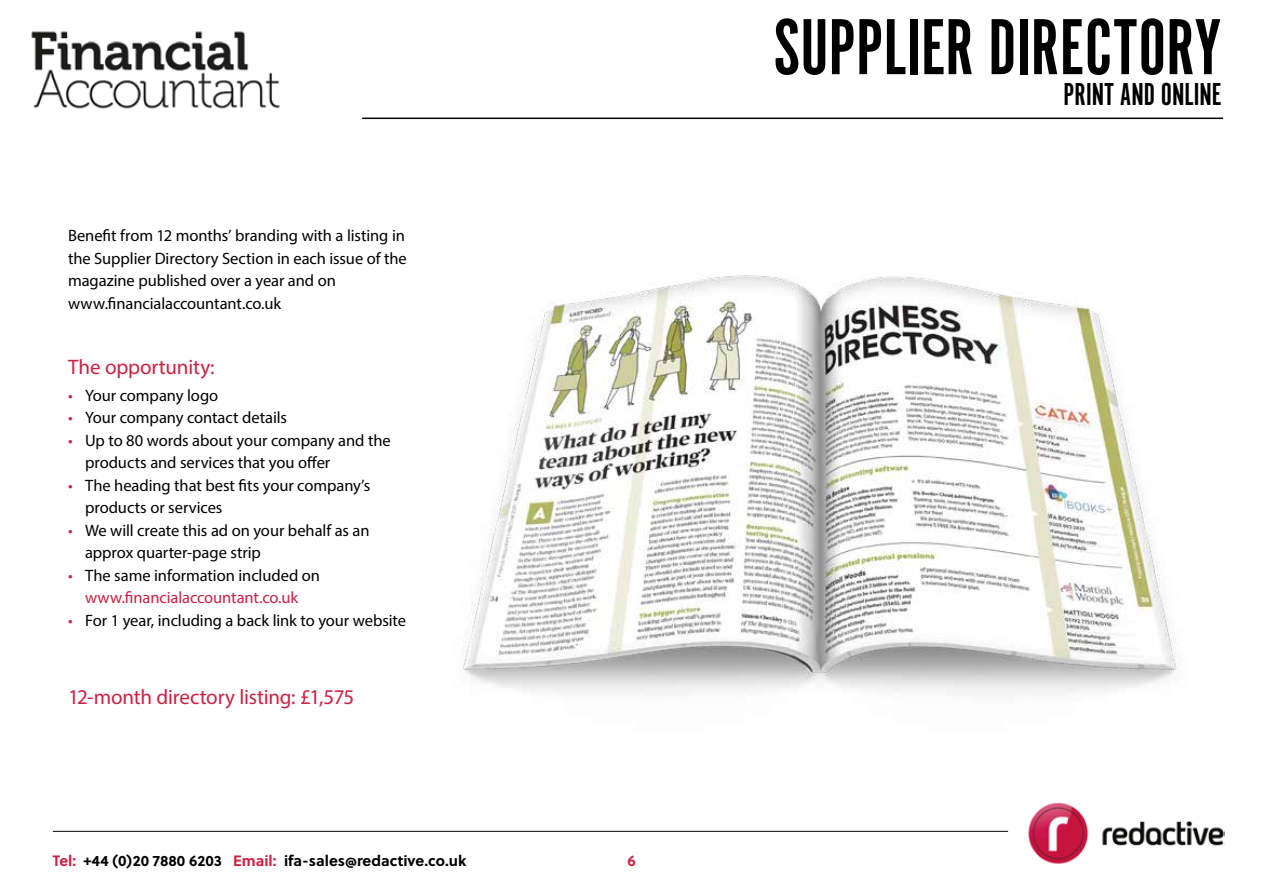
<style>
.page{position:relative;width:1263px;height:893px;background:#fff}
.page>*{position:absolute;margin:0;border:0;box-sizing:border-box;transform-origin:0 0}
.t1{font:82.5px "Alternate Got No 1 D";color:#000101}
.t2{font:33px "Alternate Got No 1 D";color:#000101}
.t3{font:21px "Myriad Pro";letter-spacing:-.01em;color:#cc2143}
.t4{font:16.5px/22.5px "Myriad Pro";letter-spacing:-.005em;color:#000}
.t5{font:16.5px/22.5px "Myriad Pro";letter-spacing:-.005em;color:#cc2143;text-align:center}
.t6{font:700 15px "Soleil";color:#000}
.t7{font:700 15px "Soleil";color:#cc2143}
.s1{color:#cc2143}
.s2{color:#000}
</style>
<div class="page">
<hr style="left:362px;top:118px;width:861px;height:1px;background:#000101">
<hr style="left:53px;top:831px;width:955px;height:1px;background:#000">
<img style="left:1028px;top:802px;width:197px;height:62px">
<img style="left:31px;top:31px;width:249px;height:78px">
<img style="left:462px;top:275px;width:715px;height:418px">
<p class="t4" style="left:68px;top:224px;width:340px">Benefit from 12 months’ branding with a listing in the Supplier Directory Section in each issue of the magazine published over a year and on www.financialaccountant.co.uk</p>
<p class="t3" style="left:68px;top:354px;width:148px">The opportunity:</p>
<p class="t4" style="left:68px;top:383px;width:152px"><span class="s1">•</span> Your company logo</p>
<p class="t4" style="left:68px;top:406px;width:220px"><span class="s1">•</span> Your company contact details</p>
<p class="t4" style="left:85px;top:429px;width:307px;text-indent:-17px"><span class="s1">•</span> Up to 80 words about your company and the products and services that you offer</p>
<p class="t4" style="left:85px;top:474px;width:287px;text-indent:-17px"><span class="s1">•</span> The heading that best fits your company’s products or services</p>
<p class="t4" style="left:85px;top:519px;width:286px;text-indent:-17px"><span class="s1">•</span> We will create this ad on your behalf as an approx quarter-page strip</p>
<p class="t5" style="left:68px;top:564px;width:253px">• <span class="s2">The same information included on </span>www.financialaccountant.co.uk</p>
<p class="t4" style="left:68px;top:609px;width:339px"><span class="s1">•</span> For 1 year, including a back link to your website</p>
<p class="t3" style="left:68px;top:684px;width:288px">12-month directory listing: £1,575</p>
<p class="t6" style="left:53px;top:849px;width:415px"><span class="s1">Tel:</span> +44 (0)20 7880 6203 <span class="s1">Email:</span> ifa-sales@redactive.co.uk</p>
<p class="t7" style="left:627px;top:849px;width:10px">6</p>
<h1 class="t1" style="left:773px;top:3px;width:449px">SUPPLIER DIRECTORY</h1>
<h2 class="t2" style="left:1063px;top:77px;width:160px">PRINT AND ONLINE</h2>
</div>
